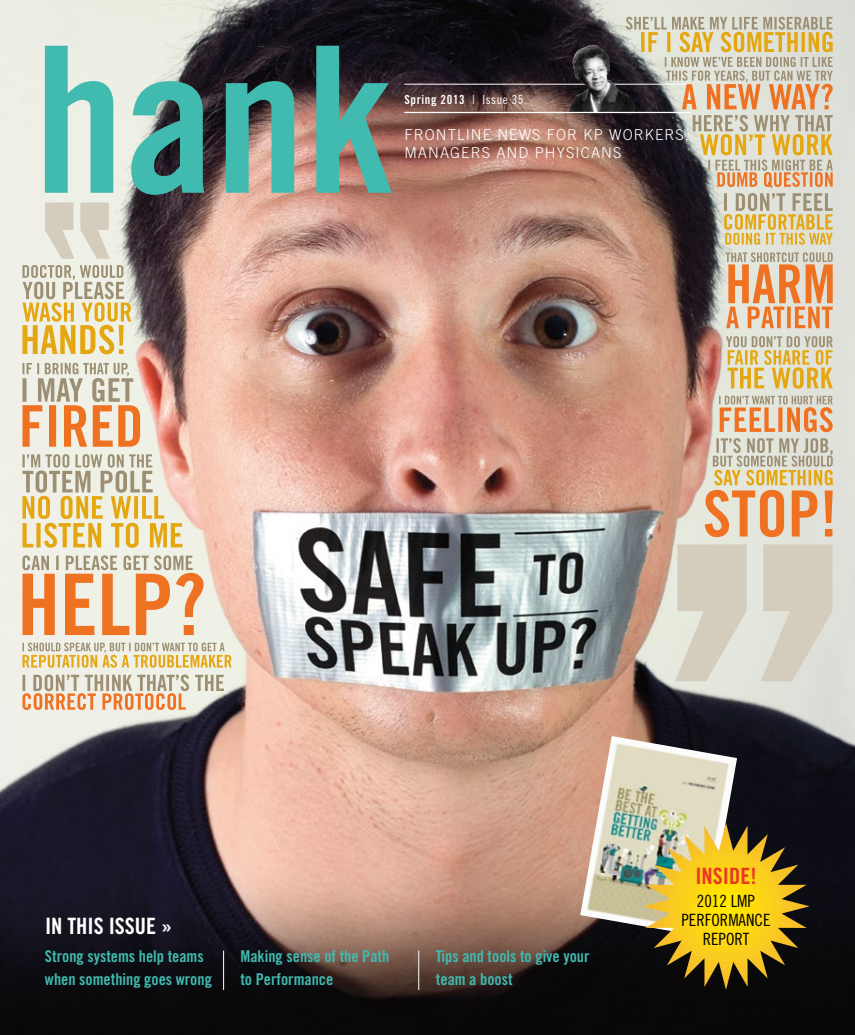
<style>
.page{position:relative;width:855px;height:1035px;background:#fff}
.page>*{position:absolute;margin:0;border:0;box-sizing:border-box;transform-origin:0 0}
.t1{font:203.75px "Trade Gothic LT Std Bd Cn 20";color:#41bab0}
.t2{font:22.5px "Trade Gothic LT Std Bd Cn 20";color:#fff}
.t3{font:22.5px "Trade Gothic LT Std Bd Cn 20";color:#e83823}
.t4{font:16.88px/18.8px "Trade Gothic LT Std Cn 18";color:#000;text-align:center}
.t5{font:16.25px/22.5px "Trade Gothic LT Std Bd Cn 20";color:#41bab0}
.t6{font:300 15px/18px "Trade Gothic LT Std";letter-spacing:.07em;color:#fff}
.t7{font:12.5px "Trade Gothic LT Std Bd Cn 20";letter-spacing:.05em;color:#fff}
.s1{font-family:"Trade Gothic LT Std Cn 18"}
</style>
<div class="page">
<img style="left:0;top:0;width:855px;height:1035px">
<svg style="left:45px;top:202px;width:29px;height:57px;background:#dad6c8"></svg>
<svg style="left:80px;top:202px;width:30px;height:57px;background:#dbd7c9"></svg>
<svg style="left:761px;top:544px;width:71px;height:137px;background:#d6d2c5"></svg>
<svg style="left:675px;top:544px;width:72px;height:137px;background:#d8d4c6"></svg>
<hr style="left:404px;top:84px;width:287px;height:1px;background:#fff">
<hr style="left:223px;top:951px;width:1px;height:39px;background:#fff">
<hr style="left:418px;top:951px;width:1px;height:39px;background:#fff">
<img style="left:569px;top:45px;width:66px;height:67px">
<hr style="left:404px;top:112px;width:287px;height:1px;background:#fff">
<svg style="left:22px;top:363px;width:118px;height:84px;background:#e0c0a1"></svg>
<svg style="left:22px;top:454px;width:160px;height:94px;background:#e1d0a5"></svg>
<svg style="left:22px;top:555px;width:182px;height:80px;background:#e8bc98"></svg>
<svg style="left:22px;top:643px;width:210px;height:25px;background:#e1d1a2"></svg>
<svg style="left:705px;top:438px;width:128px;height:99px;background:#ddbd98"></svg>
<svg style="left:22px;top:675px;width:202px;height:35px;background:#d9c1a8"></svg>
<svg style="left:719px;top:396px;width:114px;height:36px;background:#dfb594"></svg>
<svg style="left:726px;top:336px;width:107px;height:53px;background:#dcc992"></svg>
<svg style="left:725px;top:252px;width:108px;height:76px;background:#e3af89"></svg>
<svg style="left:626px;top:17px;width:207px;height:92px;background:#c7b598"></svg>
<svg style="left:22px;top:265px;width:109px;height:89px;background:#dfce9c"></svg>
<svg style="left:693px;top:115px;width:140px;height:130px;background:#c5b695"></svg>
<img style="left:580px;top:736px;width:157px;height:201px">
<svg style="left:642px;top:823px;width:168px;height:167px;background:#a28c2b"></svg>
<h1 class="t1" style="left:34px;top:-4px;width:363px">hank</h1>
<p class="t7" style="left:404px;top:91px;width:121px">Spring 2013 <span class="s1">| Issue 35</span></p>
<p class="t6" style="left:404px;top:126px;width:286px">FRONTLINE NEWS FOR KP WORKERS,<br>MANAGERS AND PHYSICANS</p>
<h2 class="t2" style="left:45px;top:912px;width:129px">IN THIS ISSUE »</h2>
<p class="t5" style="left:45px;top:945px;width:168px">Strong systems help teams when something goes wrong</p>
<p class="t5" style="left:240px;top:945px;width:150px">Making sense of the Path to Performance</p>
<p class="t5" style="left:436px;top:945px;width:155px">Tips and tools to give your team a boost</p>
<h2 class="t3" style="left:695px;top:863px;width:63px">INSIDE!</h2>
<p class="t4" style="left:681px;top:892px;width:91px">2012 LMP<br>PERFORMANCE<br>REPORT</p>
</div>
